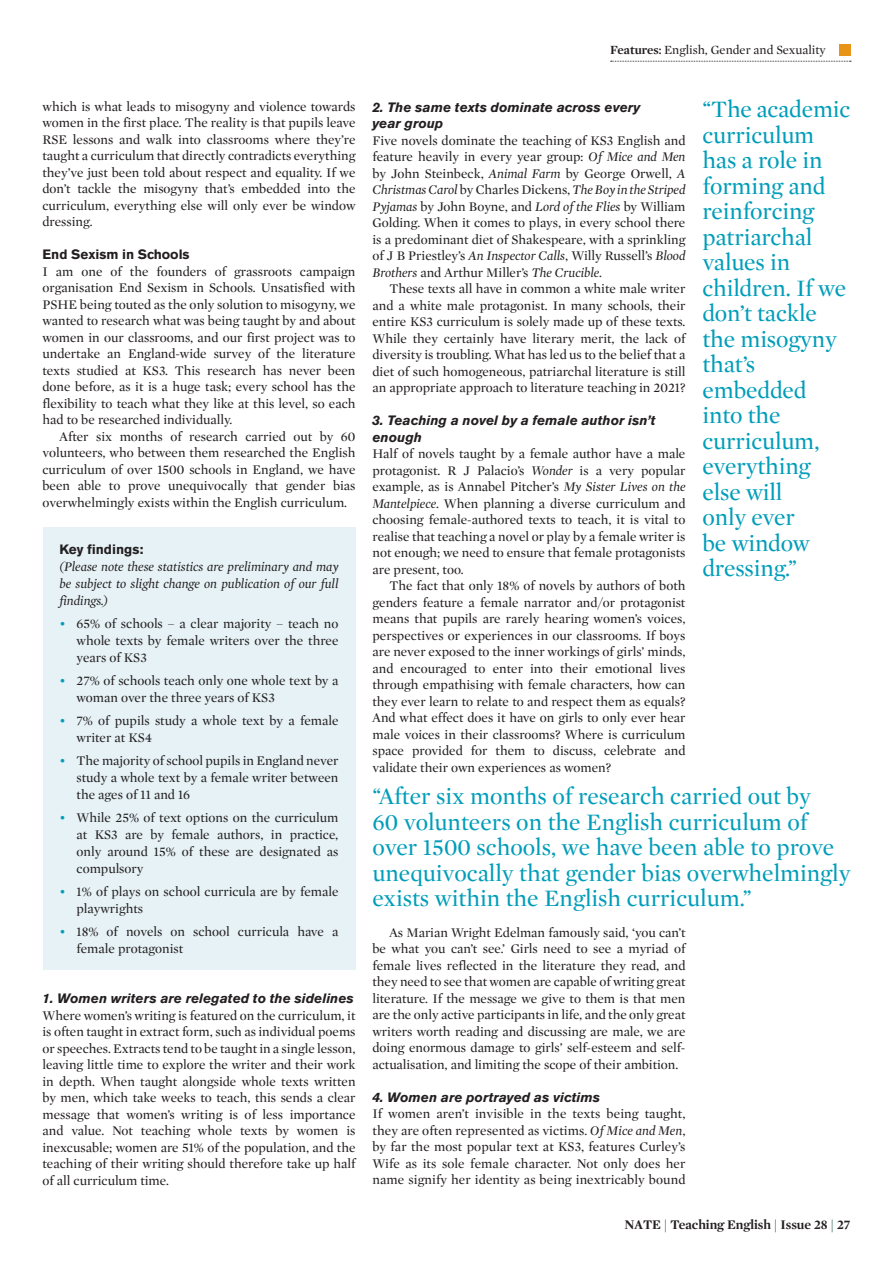
<style>
.page{position:relative;width:893px;height:1263px;background:#fff}
.page>*{position:absolute;margin:0;border:0;box-sizing:border-box;transform-origin:0 0}
.t1{font:24px/25.5px "Mercury Display";letter-spacing:-.005em;color:#019db9}
.NEW_PARA{font:13.5px/16.5px "Mercury Display";color:#231f20;text-align:justify}
.INDENT{font:13.5px/16.5px "Mercury Display";color:#231f20;text-align:justify}
.BULLET{font:13.5px/16.8px "Mercury Display";color:#231f20}
.B_HEADER{font:italic 700 13.5px/16.5px "Akzidenz Grotesk BE";color:#231f20}
.NEW_PARA-2{font:italic 13.5px/16.8px "Mercury Display";color:#231f20;text-align:justify}
.t2{font:700 13.5px "Mercury Display";color:#231f20}
.A_HEADER{font:700 13.5px "Akzidenz Grotesk BE";color:#231f20}
.t3{font:12.75px "Mercury Display";color:#231f20}
.s1{font-weight:700}
.s2{color:#019db9}
.s3{font-style:italic}
.s4{color:#326759}
</style>
<div class="page">
<div style="left:43px;top:527px;width:312px;height:443px;background:#e6f2f6"></div>
<svg style="left:611px;top:61px;width:240px;height:1px"></svg>
<div style="left:838px;top:44px;width:12px;height:12px;background:#e89418"></div>
<p class="t3" style="left:610px;top:43px;width:217px"><span class="s1">Features:</span> English, Gender and Sexuality</p>
<p class="INDENT" style="left:43px;top:98px;width:314px">which is what leads to misogyny and violence towards women in the first place. The reality is that pupils leave RSE lessons and walk into classrooms where they’re taught a curriculum that directly contradicts everything they’ve just been told about respect and equality. If we don’t tackle the misogyny that’s embedded into the curriculum, everything else will only ever be window dressing.</p>
<p class="A_HEADER" style="left:43px;top:247px;width:149px">End Sexism in Schools</p>
<p class="NEW_PARA" style="left:43px;top:263px;width:314px">I am one of the founders of grassroots campaign organisation End Sexism in Schools. Unsatisfied with PSHE being touted as the only solution to misogyny, we wanted to research what was being taught by and about women in our classrooms, and our first project was to undertake an England-wide survey of the literature texts studied at KS3. This research has never been done before, as it is a huge task; every school has the flexibility to teach what they like at this level, so each had to be researched individually.</p>
<p class="INDENT" style="left:43px;top:428px;width:314px;text-indent:17px">After six months of research carried out by 60 volunteers, who between them researched the English curriculum of over 1500 schools in England, we have been able to prove unequivocally that gender bias overwhelmingly exists within the English curriculum.</p>
<p class="A_HEADER" style="left:60px;top:541px;width:85px">Key findings:</p>
<p class="NEW_PARA-2" style="left:60px;top:558px;width:280px">(Please note these statistics are preliminary and may be subject to slight change on publication of our full findings.)</p>
<p class="BULLET" style="left:77px;top:615px;width:263px;text-align:justify;text-indent:-17px"><span class="s2">•</span> 65% of schools – a clear majority – teach no whole texts by female writers over the three years of KS3</p>
<p class="BULLET" style="left:77px;top:672px;width:263px;text-indent:-17px"><span class="s2">•</span> 27% of schools teach only one whole text by a woman over the three years of KS3</p>
<p class="BULLET" style="left:77px;top:712px;width:263px;text-indent:-17px"><span class="s2">•</span> 7% of pupils study a whole text by a female writer at KS4</p>
<p class="BULLET" style="left:77px;top:752px;width:263px;text-align:justify;text-indent:-17px"><span class="s2">•</span> The majority of school pupils in England never study a whole text by a female writer between the ages of 11 and 16</p>
<p class="BULLET" style="left:77px;top:809px;width:263px;text-align:justify;text-indent:-17px"><span class="s2">•</span> While 25% of text options on the curriculum at KS3 are by female authors, in practice, only around 15% of these are designated as compulsory</p>
<p class="BULLET" style="left:77px;top:883px;width:263px;text-indent:-17px"><span class="s2">•</span> 1% of plays on school curricula are by female playwrights</p>
<p class="BULLET" style="left:77px;top:923px;width:263px;text-indent:-17px"><span class="s2">•</span> 18% of novels on school curricula have a female protagonist</p>
<p class="B_HEADER" style="left:43px;top:990px;width:313px">1. Women writers are relegated to the sidelines</p>
<p class="NEW_PARA" style="left:43px;top:1007px;width:314px">Where women’s writing is featured on the curriculum, it is often taught in extract form, such as individual poems or speeches. Extracts tend to be taught in a single lesson, leaving little time to explore the writer and their work in depth. When taught alongside whole texts written by men, which take weeks to teach, this sends a clear message that women’s writing is of less importance and value. Not teaching whole texts by women is inexcusable; women are 51% of the population, and the teaching of their writing should therefore take up half of all curriculum time.</p>
<p class="B_HEADER" style="left:372px;top:99px;width:269px">2. The same texts dominate across every year group</p>
<p class="NEW_PARA" style="left:372px;top:132px;width:314px">Five novels dominate the teaching of KS3 English and feature heavily in every year group: <span class="s3">Of Mice and Men </span>by John Steinbeck, <span class="s3">Animal Farm</span> by George Orwell, <span class="s3">A Christmas Carol</span> by Charles Dickens, <span class="s3">The Boy in the Striped Pyjamas</span> by John Boyne, and <span class="s3">Lord of the Flies</span> by William Golding. When it comes to plays, in every school there is a predominant diet of Shakespeare, with a sprinkling of J B Priestley’s <span class="s3">An Inspector Calls</span>, Willy Russell’s <span class="s3">Blood Brothers</span> and Arthur Miller’s <span class="s3">The Crucible</span>.</p>
<p class="INDENT" style="left:372px;top:281px;width:314px;text-indent:17px">These texts all have in common a white male writer and a white male protagonist. In many schools, their entire KS3 curriculum is solely made up of these texts.<br>While they certainly have literary merit, the lack of diversity is troubling. What has led us to the belief that a diet of such homogeneous, patriarchal literature is still an appropriate approach to literature teaching in 2021?</p>
<p class="B_HEADER" style="left:372px;top:412px;width:285px">3. Teaching a novel by a female author isn’t enough</p>
<p class="NEW_PARA" style="left:372px;top:446px;width:314px">Half of novels taught by a female author have a male protagonist. R J Palacio’s <span class="s3">Wonder</span> is a very popular example, as is Annabel Pitcher’s <span class="s3">My Sister Lives on the Mantelpiece</span>. When planning a diverse curriculum and choosing female-authored texts to teach, it is vital to realise that teaching a novel or play by a female writer is not enough; we need to ensure that female protagonists are present, too.</p>
<p class="INDENT" style="left:372px;top:578px;width:314px;text-indent:17px">The fact that only 18% of novels by authors of both genders feature a female narrator and/or protagonist means that pupils are rarely hearing women’s voices, perspectives or experiences in our classrooms. If boys are never exposed to the inner workings of girls’ minds, and encouraged to enter into their emotional lives through empathising with female characters, how can they ever learn to relate to and respect them as equals?<br>And what effect does it have on girls to only ever hear male voices in their classrooms? Where is curriculum space provided for them to discuss, celebrate and validate their own experiences as women?</p>
<p class="t1" style="left:702px;top:97px;width:149px">“The academic curriculum has a role in forming and reinforcing patriarchal values in children. If we don’t tackle the misogyny that’s embedded into the curriculum, everything else will<br>only ever<br>be window dressing.”</p>
<p class="t1" style="left:372px;top:784px;width:479px">“After six months of research carried out by<br>60 volunteers on the English curriculum of over 1500 schools, we have been able to prove unequivocally that gender bias overwhelmingly exists within the English curriculum.”</p>
<p class="INDENT" style="left:372px;top:924px;width:314px;text-indent:17px">As Marian Wright Edelman famously said, ‘you can’t be what you can’t see.’ Girls need to see a myriad of female lives reflected in the literature they read, and they need to see that women are capable of writing great literature. If the message we give to them is that men are the only active participants in life, and the only great writers worth reading and discussing are male, we are doing enormous damage to girls’ self-esteem and self&shy;actualisation, and limiting the scope of their ambition.</p>
<p class="B_HEADER" style="left:372px;top:1089px;width:229px">4. Women are portrayed as victims</p>
<p class="NEW_PARA" style="left:372px;top:1106px;width:314px">If women aren’t invisible in the texts being taught, they are often represented as victims. <span class="s3">Of Mice and Men</span>, by far the most popular text at KS3, features Curley’s Wife as its sole female character. Not only does her name signify her identity as being inextricably bound</p>
<p class="t2" style="left:624px;top:1216px;width:228px">NATE <span class="s4">|</span> Teaching English <span class="s4">|</span> Issue 28 <span class="s4">|</span> 27</p>
</div>
